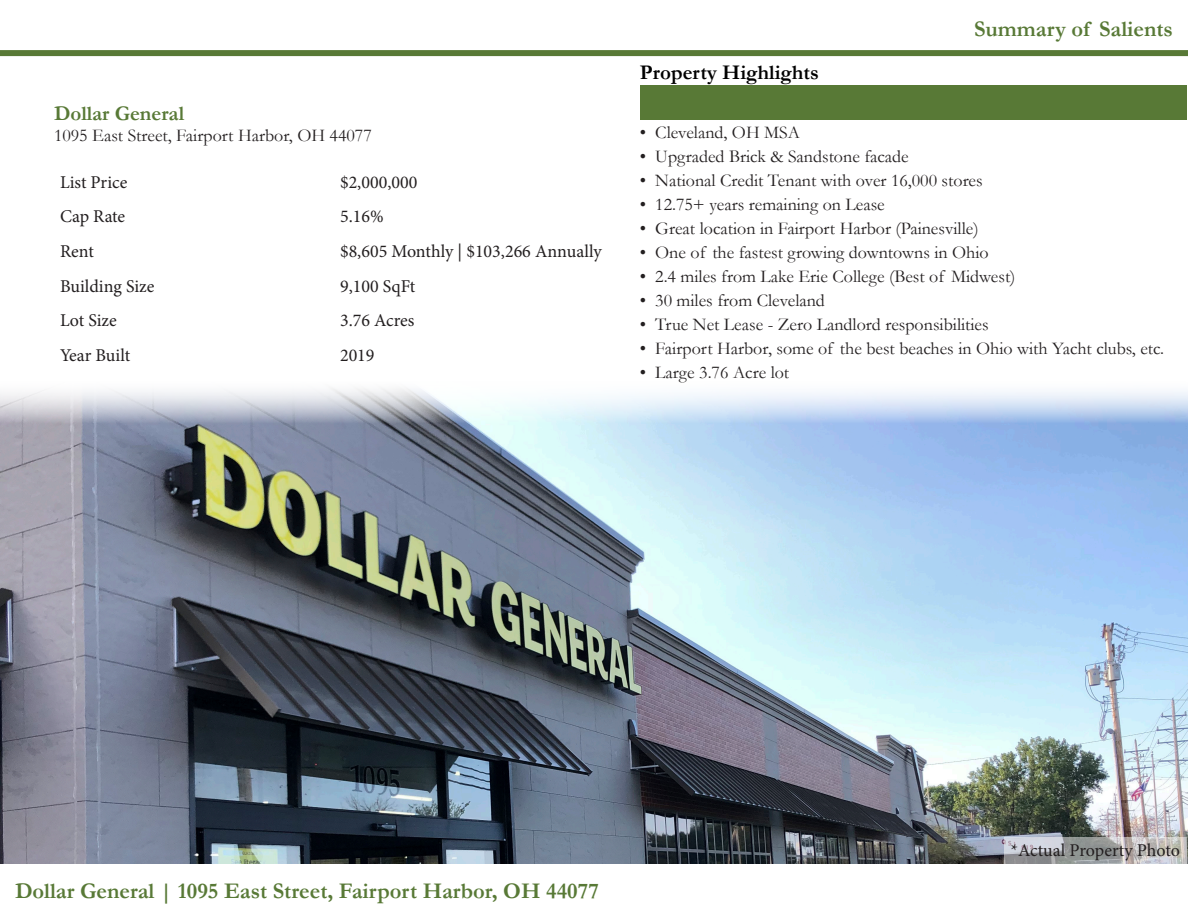
<style>
.page{position:relative;width:1188px;height:918px;background:#fff}
.page>*{position:absolute;margin:0;border:0;box-sizing:border-box;transform-origin:0 0}
.t1{font:700 22.5px "Garamond";color:#587936}
.t2{font:700 21px "Garamond";color:#000}
.t3{font:700 21px "Garamond";color:#587936}
.t4{font:18px "Garamond";color:#231f20}
.t5{font:18px "Minion Pro";color:#231f20}
</style>
<div class="page">
<img style="left:0;top:388px;width:1188px;height:476px">
<div style="left:0;top:50px;width:1188px;height:6px;background:#587936"></div>
<div style="left:640px;top:85px;width:546px;height:35px;background:#587936"></div>
<svg style="left:1004px;top:838px;width:182px;height:26px;background:#b0b0b2"></svg>
<p class="t3" style="left:54px;top:99px;width:132px">Dollar General</p>
<p class="t4" style="left:54px;top:123px;width:319px">1095 East Street, Fairport Harbor, OH 44077</p>
<p class="t5" style="left:60px;top:170px;width:69px">List Price</p>
<p class="t5" style="left:340px;top:170px;width:79px">$2,000,000</p>
<p class="t5" style="left:60px;top:205px;width:67px">Cap Rate</p>
<p class="t5" style="left:340px;top:205px;width:45px">5.16%</p>
<p class="t5" style="left:60px;top:239px;width:35px">Rent</p>
<p class="t5" style="left:340px;top:239px;width:263px">$8,605 Monthly | $103,266 Annually</p>
<p class="t5" style="left:60px;top:274px;width:96px">Building Size</p>
<p class="t5" style="left:340px;top:274px;width:77px">9,100 SqFt</p>
<p class="t5" style="left:60px;top:308px;width:58px">Lot Size</p>
<p class="t5" style="left:340px;top:308px;width:76px">3.76 Acres</p>
<p class="t5" style="left:60px;top:343px;width:72px">Year Built</p>
<p class="t5" style="left:340px;top:343px;width:36px">2019</p>
<p class="t2" style="left:640px;top:58px;width:181px">Property Highlights</p>
<p class="t1" style="left:974px;top:14px;width:200px">Summary of Salients</p>
<p class="t4" style="left:640px;top:120px;width:162px">• Cleveland, OH MSA</p>
<p class="t4" style="left:640px;top:144px;width:270px">• Upgraded Brick &amp; Sandstone facade</p>
<p class="t4" style="left:640px;top:168px;width:344px">• National Credit Tenant with over 16,000 stores</p>
<p class="t4" style="left:640px;top:192px;width:246px">• 12.75+ years remaining on Lease</p>
<p class="t4" style="left:640px;top:216px;width:340px">• Great location in Fairport Harbor (Painesville)</p>
<p class="t4" style="left:640px;top:240px;width:350px">• One of the fastest growing downtowns in Ohio</p>
<p class="t4" style="left:640px;top:264px;width:377px">• 2.4 miles from Lake Erie College (Best of Midwest)</p>
<p class="t4" style="left:640px;top:288px;width:187px">• 30 miles from Cleveland</p>
<p class="t4" style="left:640px;top:312px;width:350px">• True Net Lease - Zero Landlord responsibilities</p>
<p class="t4" style="left:640px;top:336px;width:526px">• Fairport Harbor, some of the best beaches in Ohio with Yacht clubs, etc.</p>
<p class="t4" style="left:640px;top:360px;width:151px">• Large 3.76 Acre lot</p>
<p class="t1" style="left:15px;top:876px;width:585px">Dollar General | 1095 East Street, Fairport Harbor, OH 44077</p>
<p class="t5" style="left:1011px;top:839px;width:171px">*Actual Property Photo</p>
</div>
